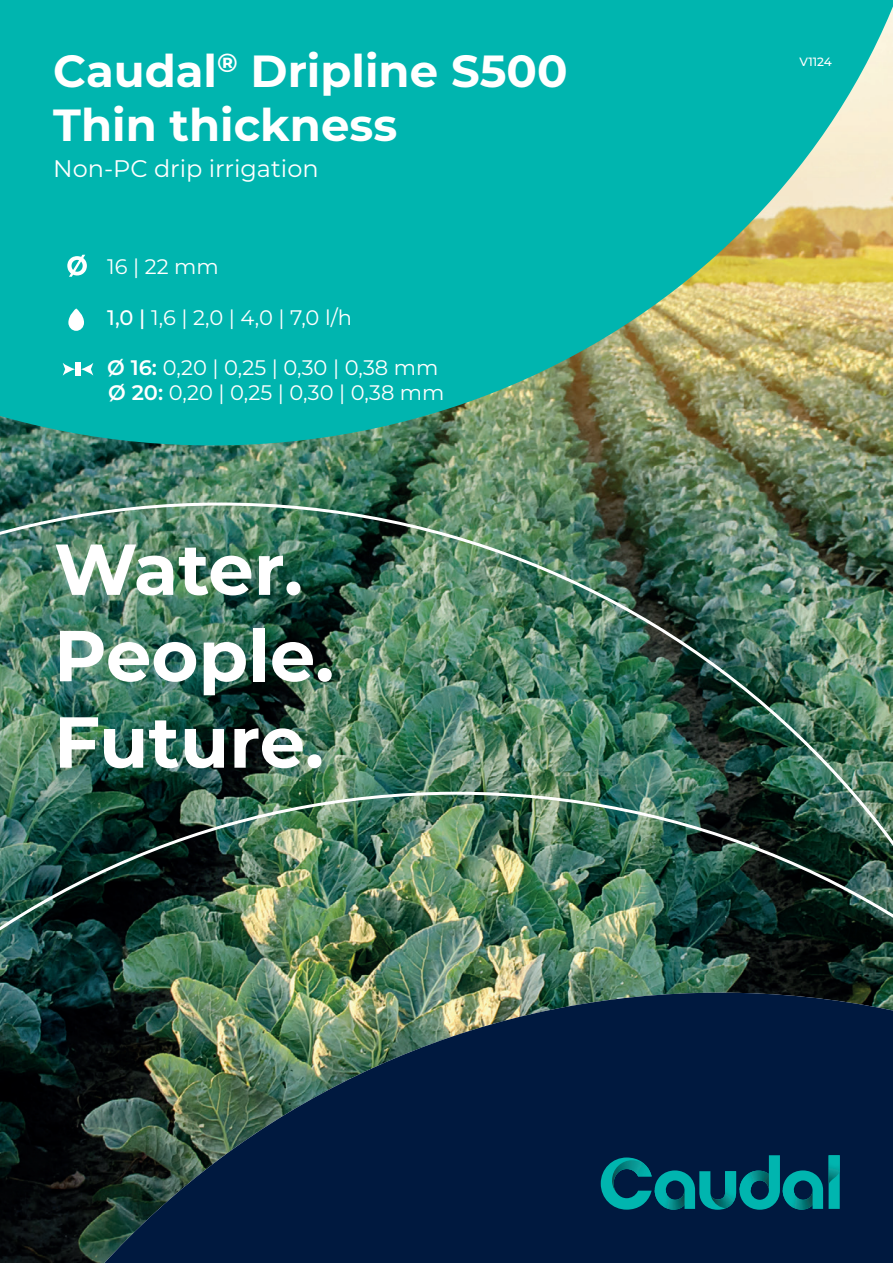
<style>
.page{position:relative;width:893px;height:1263px;background:#fff}
.page>*{position:absolute;margin:0;border:0;box-sizing:border-box;transform-origin:0 0}
.t1{font:700 72px/86.4px "Montserrat";color:#fff}
.t2{font:700 45px/54px "Montserrat";color:#fff}
.t3{font:24px "Montserrat";color:#fff}
.t4{font:21px/25.2px "Montserrat";color:#fff}
.t5{font:500 12px "Montserrat";color:#fff}
.s1{font-weight:500}
.s2{font-weight:600}
</style>
<div class="page">
<img style="left:0;top:445px;width:893px;height:57px">
<svg style="left:0;top:0;width:893px;height:445px;fill:#00b5af"></svg>
<svg style="left:67px;top:255px;width:20px;height:22px"></svg>
<svg style="left:68px;top:309px;width:16px;height:22px"></svg>
<div style="left:75px;top:362px;width:6px;height:14px;background:#fff"></div>
<svg style="left:63px;top:363px;width:12px;height:13px"></svg>
<svg style="left:81px;top:363px;width:12px;height:13px"></svg>
<img style="left:0;top:502px;width:893px;height:761px">
<h2 class="t2" style="left:53px;top:42px;width:516px">Caudal<sup>®</sup> Dripline S500<br>Thin thickness</h2>
<p class="t3" style="left:53px;top:152px;width:267px">Non-PC drip irrigation</p>
<p class="t4" style="left:107px;top:254px;width:113px">16 | 22 mm</p>
<p class="t4" style="left:107px;top:304px;width:246px"><span class="s1">1,0 |</span> 1,6 | 2,0 | 4,0 | 7,0 l/h</p>
<p class="t4" style="left:107px;top:354px;width:339px"><span class="s2">Ø 16:</span> 0,20 | 0,25 | 0,30 | 0,38 mm<br><span class="s2">Ø 20:</span> 0,20 | 0,25 | 0,30 | 0,38 mm</p>
<h1 class="t1" style="left:54px;top:522px;width:282px">Water.<br>People.<br>Future.</h1>
<p class="t5" style="left:799px;top:53px;width:34px">V1124</p>
</div>
